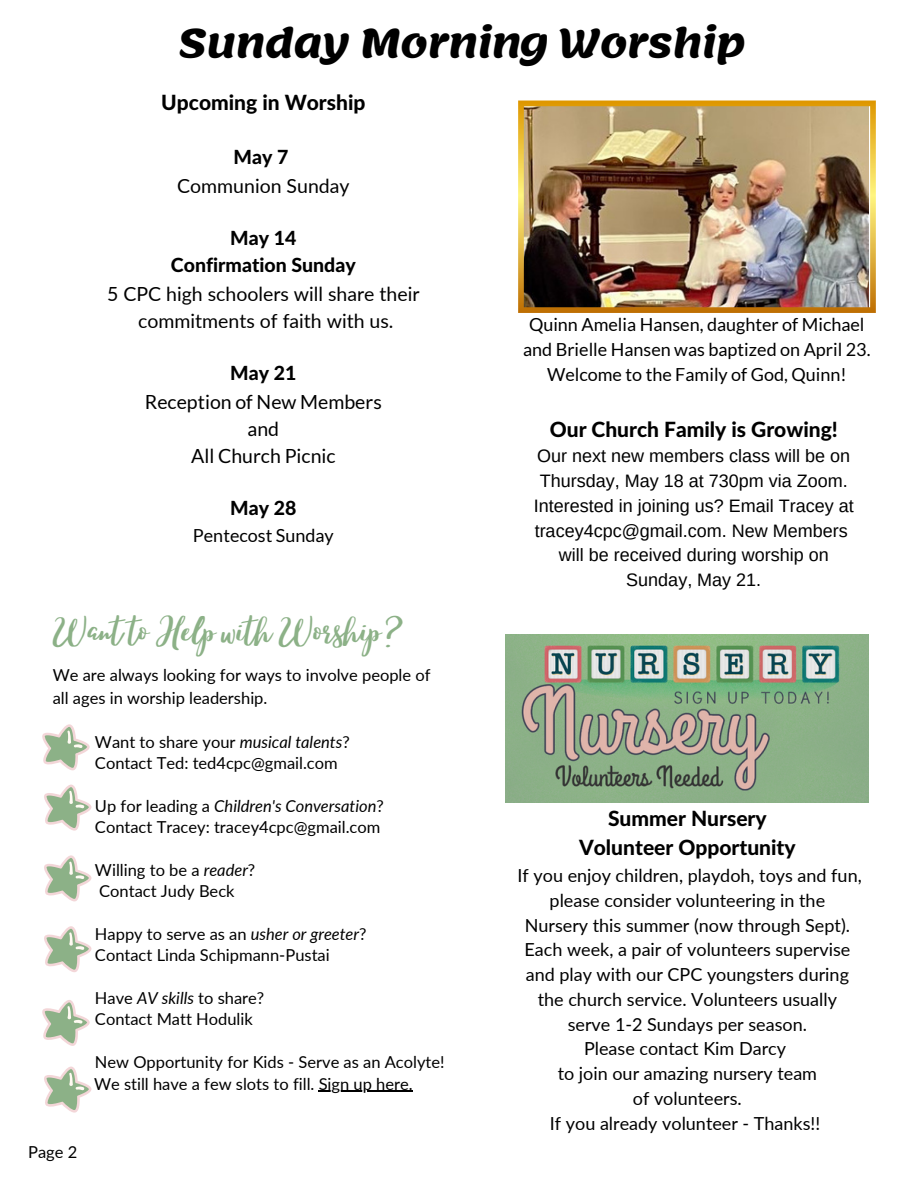
<style>
.page{position:relative;width:918px;height:1188px;background:#fff}
.page>*{position:absolute;margin:0;border:0;box-sizing:border-box;transform-origin:0 0}
.t1{font:45px "Lucky Dip Caitlin";color:#8cb187}
.t2{font:700 39px "Lemonada";letter-spacing:-.015em;color:#000}
.t3{font:800 21px/29.2px "Lato Latin";color:#000;text-align:center}
.t4{font:19.5px/27px "Lato";color:#000;text-align:center}
.t5{font:800 19.5px/27px "Lato Latin";color:#000;text-align:center}
.t6{font:18px/24.8px "Lato";color:#000;text-align:center}
.t7{font:18px/24.8px "Arimo";color:#000;text-align:center}
.t8{font:16.5px/21.3px "Lato";color:#000}
.s1{font-style:italic}
</style>
<div class="page">
<img style="left:518px;top:101px;width:358px;height:212px">
<hr style="left:319px;top:1091px;width:94px;height:1px;background:#000">
<svg style="left:42px;top:724px;width:48px;height:46px"></svg>
<svg style="left:44px;top:785px;width:48px;height:46px"></svg>
<svg style="left:44px;top:855px;width:48px;height:47px"></svg>
<svg style="left:44px;top:926px;width:48px;height:46px"></svg>
<svg style="left:42px;top:1000px;width:48px;height:46px"></svg>
<svg style="left:44px;top:1067px;width:48px;height:46px"></svg>
<img style="left:506px;top:634px;width:363px;height:169px">
<h2 class="t2" style="left:179px;top:21px;width:569px">Sunday Morning Worship</h2>
<p class="t3" style="left:161px;top:89px;width:206px">Upcoming in Worship</p>
<p class="t5" style="left:234px;top:145px;width:56px">May 7</p>
<p class="t4" style="left:177px;top:172px;width:174px">Communion Sunday</p>
<p class="t5" style="left:171px;top:226px;width:186px">May 14<br>Confirmation Sunday</p>
<p class="t4" style="left:107px;top:280px;width:314px">5 CPC high schoolers will share their commitments of faith with us.</p>
<p class="t5" style="left:230px;top:361px;width:68px">May 21</p>
<p class="t4" style="left:145px;top:388px;width:238px">Reception of New Members and<br>All Church Picnic</p>
<p class="t5" style="left:230px;top:496px;width:68px">May 28</p>
<p class="t6" style="left:193px;top:523px;width:142px">Pentecost Sunday</p>
<h1 class="t1" style="left:53px;top:607px;width:353px">Want to HelpwithWorship?</h1>
<p class="t8" style="left:53px;top:664px;width:379px;line-height:22.5px">We are always looking for ways to involve people of all ages in worship leadership.</p>
<p class="t8" style="left:95px;top:731px;width:256px">Want to share your <span class="s1">musical talents</span>?<br>Contact Ted: ted4cpc@gmail.com</p>
<p class="t8" style="left:95px;top:795px;width:290px">Up for leading a <span class="s1">Children's Conversation</span>?<br>Contact Tracey: tracey4cpc@gmail.com</p>
<p class="t8" style="left:95px;top:859px;width:162px">Willing to be a <span class="s1">reader</span>?<br>Contact Judy Beck</p>
<p class="t8" style="left:95px;top:923px;width:273px">Happy to serve as an <span class="s1">usher or greeter</span>?<br>Contact Linda Schipmann-Pustai</p>
<p class="t8" style="left:95px;top:987px;width:171px">Have <span class="s1">AV skills</span> to share?<br>Contact Matt Hodulik</p>
<p class="t8" style="left:94px;top:1051px;width:352px">New Opportunity for Kids - Serve as an Acolyte!<br>We still have a few slots to fill. Sign up here.</p>
<p class="t8" style="left:28px;top:1141px;width:51px">Page 2</p>
<p class="t6" style="left:523px;top:312px;width:349px">Quinn Amelia Hansen, daughter of Michael and Brielle Hansen was baptized on April 23.<br>Welcome to the Family of God, Quinn!</p>
<p class="t3" style="left:550px;top:415px;width:290px">Our Church Family is Growing!</p>
<p class="t7" style="left:534px;top:444px;width:321px">Our next new members class will be on<br>Thursday, May 18 at 730pm via Zoom.<br>Interested in joining us? Email Tracey at tracey4cpc@gmail.com. New Members will be received during worship on<br>Sunday, May 21.</p>
<p class="t3" style="left:579px;top:805px;width:218px">Summer Nursery<br>Volunteer Opportunity</p>
<p class="t6" style="left:518px;top:863px;width:346px">If you enjoy children, playdoh, toys and fun, please consider volunteering in the<br>Nursery this summer (now through Sept).<br>Each week, a pair of volunteers supervise and play with our CPC youngsters during the church service. Volunteers usually serve 1-2 Sundays per season.<br>Please contact Kim Darcy<br>to join our amazing nursery team<br>of volunteers.<br>If you already volunteer - Thanks!!</p>
</div>
